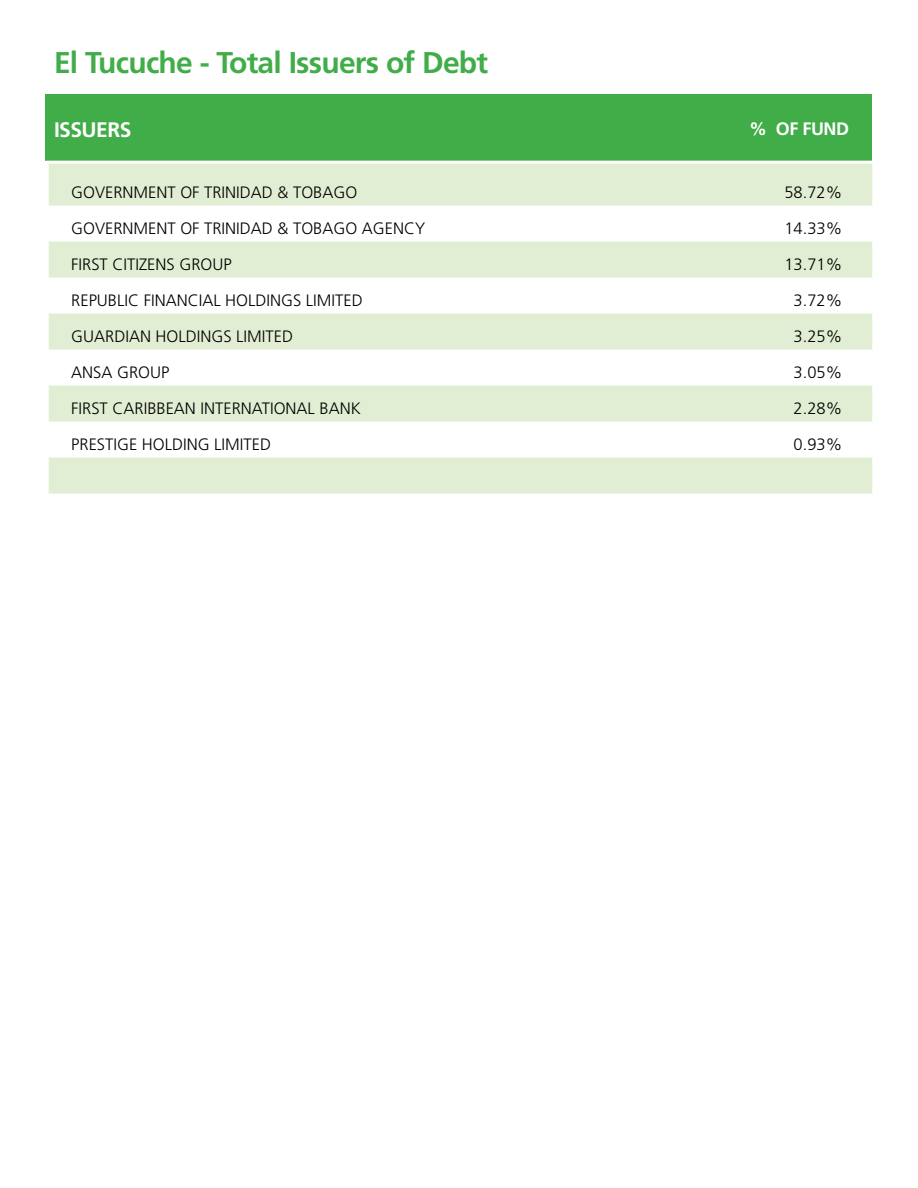
<style>
.page{position:relative;width:918px;height:1188px;background:#fff}
.page>*{position:absolute;margin:0;border:0;box-sizing:border-box;transform-origin:0 0}
.t1{font:700 30px "Frutiger";letter-spacing:-.025em;color:#41ad49}
.t2{font:700 21px "Frutiger";letter-spacing:-.025em;color:#fff}
.t3{font:700 18px "Frutiger";color:#fff}
.t4{font:300 16.5px "Frutiger";color:#000}
</style>
<div class="page">
<div style="left:46px;top:94px;width:826px;height:67px;background:#41ad49"></div>
<svg style="left:49px;top:164px;width:823px;height:330px;fill:#e1eed3"></svg>
<h1 class="t1" style="left:54px;top:44px;width:436px">El Tucuche - Total Issuers of Debt</h1>
<p class="t2" style="left:54px;top:118px;width:79px">ISSUERS</p>
<p class="t3" style="left:749px;top:118px;width:99px">% of Fund</p>
<p class="t4" style="left:71px;top:183px;width:288px">GOVERNMENT OF TRINIDAD &amp; TOBAGO</p>
<p class="t4" style="left:784px;top:183px;width:59px">58.72%</p>
<p class="t4" style="left:71px;top:219px;width:355px">GOVERNMENT OF TRINIDAD &amp; TOBAGO AGENCY</p>
<p class="t4" style="left:784px;top:219px;width:59px">14.33%</p>
<p class="t4" style="left:71px;top:255px;width:162px">FIRST CITIZENS GROUP</p>
<p class="t4" style="left:784px;top:255px;width:59px">13.71%</p>
<p class="t4" style="left:71px;top:291px;width:293px">REPUBLIC FINANCIAL HOLDINGS LIMITED</p>
<p class="t4" style="left:794px;top:291px;width:50px">3.72%</p>
<p class="t4" style="left:71px;top:327px;width:223px">GUARDIAN HOLDINGS LIMITED</p>
<p class="t4" style="left:794px;top:327px;width:50px">3.25%</p>
<p class="t4" style="left:71px;top:363px;width:100px">ANSA GROUP</p>
<p class="t4" style="left:794px;top:363px;width:50px">3.05%</p>
<p class="t4" style="left:71px;top:399px;width:291px">FIRST CARIBBEAN INTERNATIONAL BANK</p>
<p class="t4" style="left:794px;top:399px;width:50px">2.28%</p>
<p class="t4" style="left:71px;top:435px;width:201px">PRESTIGE HOLDING LIMITED</p>
<p class="t4" style="left:794px;top:435px;width:50px">0.93%</p>
</div>
